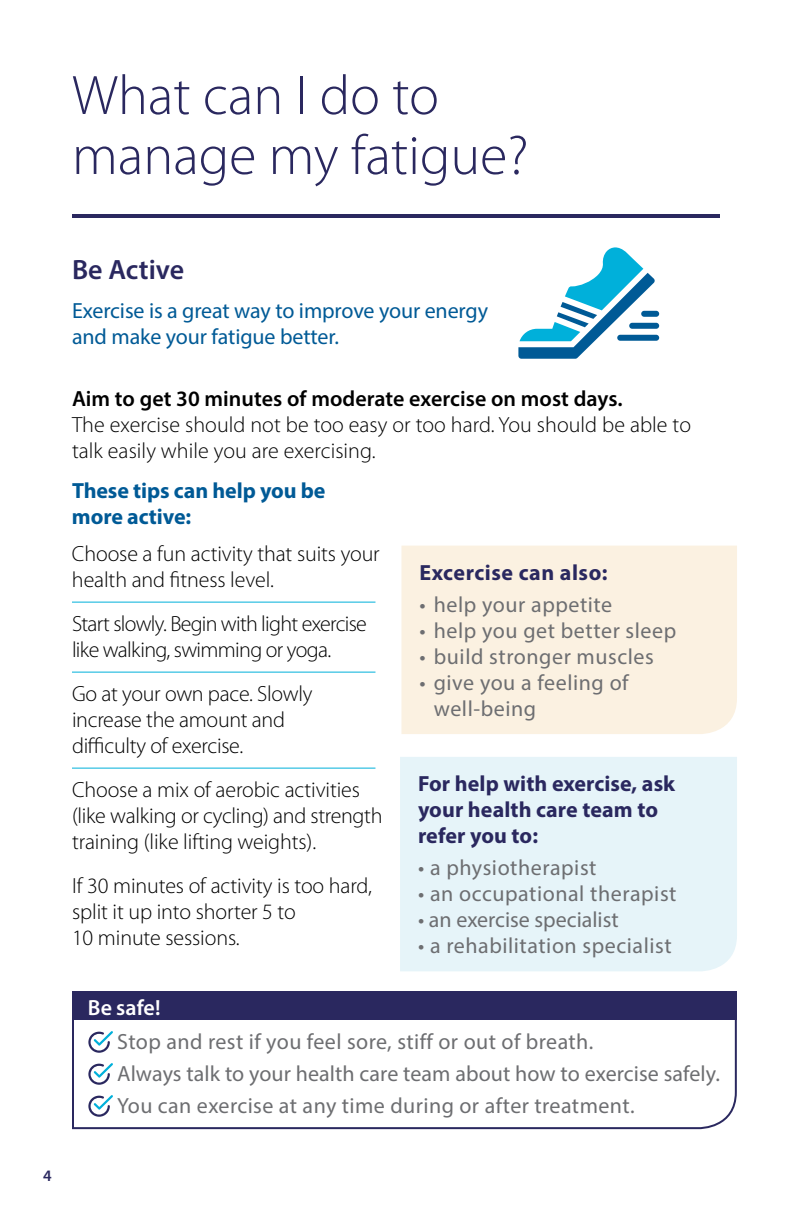
<style>
.page{position:relative;width:792px;height:1224px;background:#fff}
.page>*{position:absolute;margin:0;border:0;box-sizing:border-box;transform-origin:0 0}
.t1{font:300 56px/60px "Myriad Pro";color:#2a285f}
.t2{font:600 28px "Myriad Pro";color:#2a285f}
.t3{font:300 22px/26px "Myriad Pro";letter-spacing:-.005em;color:#000}
.t4{font:22px/32px "Myriad Pro";letter-spacing:.02em;color:#6d6e71}
.t5{font:22px/26px "Myriad Pro";letter-spacing:-.005em;color:#005a96}
.t6{font:300 22px/26px "Myriad Pro";letter-spacing:-.03em;color:#000}
.t7{font:700 22px/26px "Myriad Pro";letter-spacing:.005em;color:#2a285f}
.t8{font:700 22px/26px "Myriad Pro";letter-spacing:-.005em;color:#005a96}
.t9{font:22px "Myriad Pro";color:#6d6e71}
.t10{font:700 22px "Myriad Pro";letter-spacing:.025em;color:#2a285f}
.t11{font:600 22px "Myriad Pro";letter-spacing:.005em;color:#fff}
.t12{font:600 16px "Myriad Pro";color:#2a285f}
.s1{font-weight:600}
</style>
<div class="page">
<svg style="left:72px;top:1020px;width:665px;height:110px"></svg>
<hr style="left:72px;top:214px;width:648px;height:4px;background:#2a285f">
<div style="left:641px;top:311px;width:18px;height:6px;background:#005a96;border-radius:3px"></div>
<div style="left:629px;top:323px;width:30px;height:6px;background:#005a96;border-radius:3px"></div>
<div style="left:617px;top:335px;width:42px;height:6px;background:#005a96;border-radius:3px"></div>
<svg style="left:518px;top:247px;width:137px;height:112px"></svg>
<div style="left:401px;top:546px;width:336px;height:188px;background:#fbf1e1"></div>
<div style="left:400px;top:757px;width:337px;height:214px;background:#e6f4f9"></div>
<hr style="left:72px;top:602px;width:303px;height:1px;background:#00b0da">
<hr style="left:72px;top:672px;width:303px;height:1px;background:#00b0da">
<hr style="left:72px;top:768px;width:303px;height:1px;background:#00b0da">
<div style="left:72px;top:991px;width:665px;height:29px;background:#2a285f"></div>
<h1 class="t1" style="left:72px;top:66px;width:458px">What can I do to manage my fatigue?</h1>
<h2 class="t2" style="left:72px;top:252px;width:114px">Be Active</h2>
<p class="t5" style="left:72px;top:297px;width:418px">Exercise is a great way to improve your energy and make your fatigue better.</p>
<p class="t3" style="left:72px;top:386px;width:621px"><span class="s1">Aim to get 30 minutes of moderate exercise on most days.<br></span>The exercise should not be too easy or too hard. You should be able to talk easily while you are exercising.</p>
<h3 class="t8" style="left:72px;top:477px;width:255px">These tips can help you be more active:</h3>
<p class="t3" style="left:72px;top:541px;width:309px">Choose a fun activity that suits your health and fitness level.</p>
<p class="t6" style="left:72px;top:611px;width:296px">Start slowly. Begin with light exercise like walking, swimming or yoga.</p>
<p class="t3" style="left:72px;top:681px;width:242px">Go at your own pace. Slowly increase the amount and difficulty of exercise.</p>
<p class="t3" style="left:72px;top:777px;width:312px">Choose a mix of aerobic activities (like walking or cycling) and strength training (like lifting weights).</p>
<p class="t3" style="left:72px;top:873px;width:302px">If 30 minutes of activity is too hard, split it up into shorter 5 to<br>10 minute sessions.</p>
<h3 class="t10" style="left:419px;top:558px;width:190px">Excercise can also:</h3>
<p class="t4" style="left:419px;top:588px;width:194px">• help your appetite</p>
<p class="t4" style="left:419px;top:614px;width:258px">• help you get better sleep</p>
<p class="t4" style="left:419px;top:640px;width:236px">• build stronger muscles</p>
<p class="t4" style="left:434px;top:669px;width:196px;line-height:26px;text-indent:-14px">• give you a feeling of well-being</p>
<h3 class="t7" style="left:418px;top:770px;width:259px">For help with exercise, ask your health care team to refer you to:</h3>
<p class="t4" style="left:418px;top:852px;width:180px">• a physiotherapist</p>
<p class="t4" style="left:418px;top:878px;width:260px">• an occupational therapist</p>
<p class="t9" style="left:418px;top:906px;width:202px">• an exercise specialist</p>
<p class="t4" style="left:418px;top:930px;width:255px">• a rehabilitation specialist</p>
<h3 class="t11" style="left:88px;top:993px;width:74px">Be safe!</h3>
<p class="t4" style="left:117px;top:1025px;width:604px">Stop and rest if you feel sore, stiff or out of breath.<br>Always talk to your health care team about how to exercise safely.<br>You can exercise at any time during or after treatment.</p>
<p class="t12" style="left:43px;top:1165px;width:10px">4</p>
</div>
